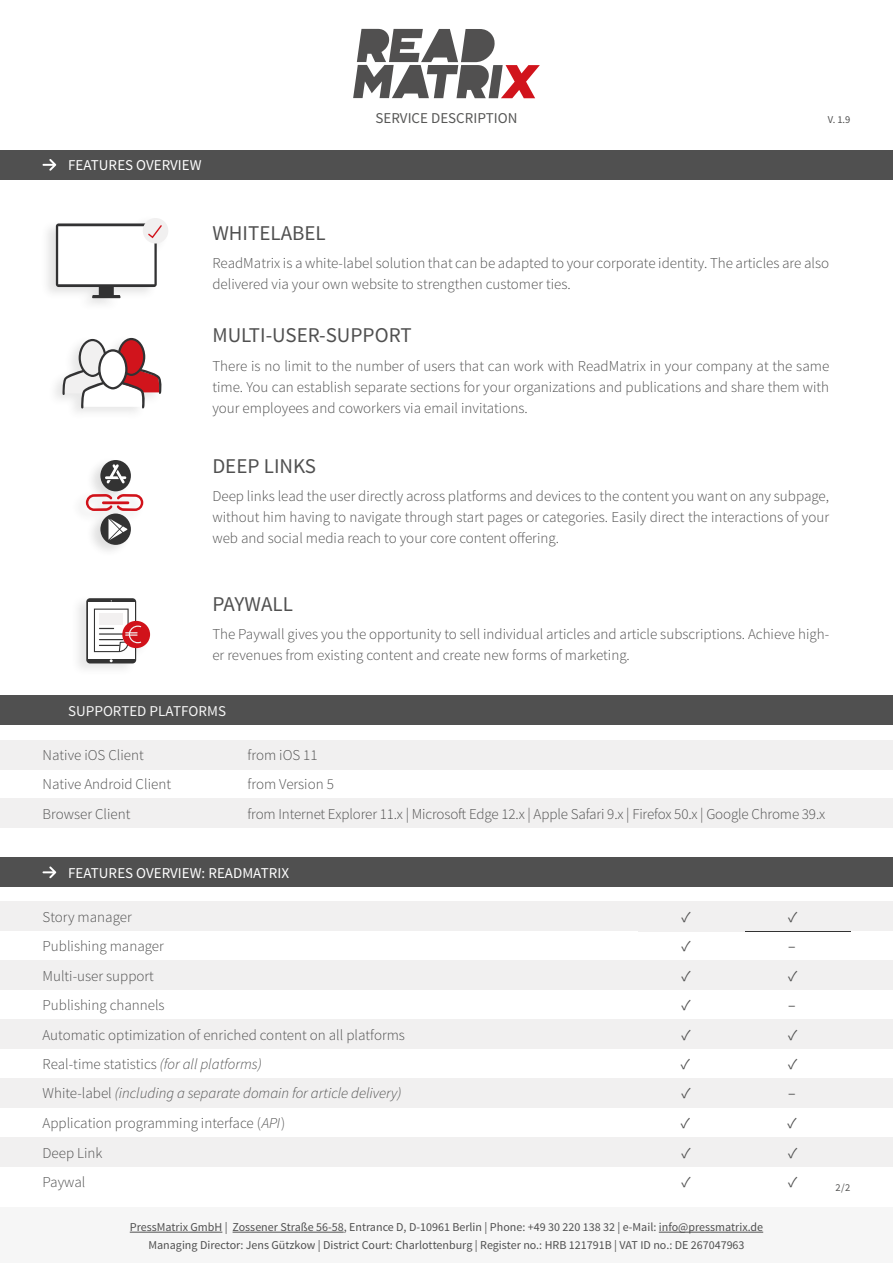
<style>
.page{position:relative;width:893px;height:1263px;background:#fff}
.page>*{position:absolute;margin:0;border:0;box-sizing:border-box;transform-origin:0 0}
.t1{font:21px "Source Sans Pro";color:#505050}
.t2{font:300 15px/21px "Source Sans Pro";color:#505050}
.t3{font:italic 300 15px "Source Sans Pro";color:#505050}
.t4{font:15px "Source Sans Pro";color:#fff}
.t5{font:15px "Source Sans Pro";color:#505050}
.t6{font:15px "Source Sans Pro";color:#575756}
.t7{font:15px "Source Sans Pro";color:#f6f6f6}
.t8{font:12px/18px "Source Sans Pro";color:#505050;text-align:center}
.t9{font:10.5px "Source Sans Pro";color:#505050}
.t10{font:10.5px "Source Sans Pro";color:#575756}
.s1{font-style:italic}
.s2{font-style:normal}
</style>
<div class="page">
<svg style="left:353px;top:29px;width:187px;height:69px"></svg>
<div style="left:0;top:1208px;width:893px;height:55px;background:#f6f6f6"></div>
<hr style="left:130px;top:1232px;width:92px;height:1px;background:#505050">
<hr style="left:233px;top:1232px;width:111px;height:1px;background:#505050">
<hr style="left:659px;top:1232px;width:104px;height:1px;background:#505050">
<div style="left:0;top:150px;width:893px;height:29px;background:#505050"></div>
<div style="left:0;top:696px;width:893px;height:29px;background:#505050"></div>
<div style="left:0;top:857px;width:893px;height:30px;background:#505050"></div>
<div style="left:744px;top:902px;width:106px;height:30px;background:#323232"></div>
<div style="left:638px;top:902px;width:106px;height:30px;background:#f1f0f0"></div>
<svg style="left:43px;top:159px;width:13px;height:12px"></svg>
<svg style="left:43px;top:866px;width:13px;height:12px"></svg>
<div style="left:0;top:740px;width:893px;height:29px;background:#f1f0f0"></div>
<div style="left:0;top:901px;width:893px;height:30px;background:#f1f0f0"></div>
<div style="left:0;top:1019px;width:893px;height:29px;background:#f1f0f0"></div>
<div style="left:0;top:799px;width:893px;height:29px;background:#f1f0f0"></div>
<div style="left:0;top:960px;width:893px;height:30px;background:#f1f0f0"></div>
<div style="left:0;top:1078px;width:893px;height:29px;background:#f1f0f0"></div>
<div style="left:41px;top:214px;width:128px;height:97px;background:#505050;opacity:.15"></div>
<div style="left:143px;top:218px;width:25px;height:25px;background:#f1f0f0;border-radius:50%"></div>
<svg style="left:56px;top:223px;width:106px;height:75px"></svg>
<div style="left:47px;top:335px;width:115px;height:85px;background:#505050;opacity:.13"></div>
<svg style="left:62px;top:338px;width:99px;height:70px"></svg>
<div style="left:0;top:1137px;width:893px;height:30px;background:#f1f0f0"></div>
<div style="left:71px;top:456px;width:73px;height:101px;background:#323232;opacity:.15"></div>
<svg style="left:86px;top:494px;width:57px;height:17px"></svg>
<hr style="left:102px;top:501px;width:27px;height:3px;background:#d1121a">
<div style="left:100px;top:460px;width:31px;height:31px;background:#333;border-radius:50%"></div>
<svg style="left:105px;top:464px;width:21px;height:19px"></svg>
<svg style="left:100px;top:513px;width:31px;height:32px"></svg>
<svg style="left:109px;top:519px;width:18px;height:21px"></svg>
<div style="left:70px;top:594px;width:80px;height:82px;background:#505050;opacity:.13"></div>
<div style="left:86px;top:598px;width:50px;height:65px;background:#333;border-radius:4px"></div>
<div style="left:88px;top:602px;width:46px;height:57px;background:#fff"></div>
<div style="left:122px;top:621px;width:28px;height:27px;background:#d1121a;border-radius:50%"></div>
<svg style="left:94px;top:609px;width:47px;height:43px"></svg>
<p class="t4" style="left:68px;top:156px;width:135px">FEATURES OVERVIEW</p>
<p class="t6" style="left:376px;top:108px;width:143px">SERVICE DESCRIPTION</p>
<p class="t9" style="left:828px;top:113px;width:24px">V. 1.9</p>
<h1 class="t1" style="left:212px;top:220px;width:115px">WHITELABEL</h1>
<p class="t2" style="left:212px;top:253px;width:618px">ReadMatrix is a white-label solution that can be adapted to your corporate identity. The articles are also delivered via your own website to strengthen customer ties.</p>
<h1 class="t1" style="left:212px;top:322px;width:201px">MULTI-USER-SUPPORT</h1>
<p class="t2" style="left:212px;top:355px;width:618px;text-align:justify">There is no limit to the number of users that can work with ReadMatrix in your company at the same time. You can establish separate sections for your organizations and publications and share them with your employees and coworkers via email invitations.</p>
<h1 class="t1" style="left:212px;top:452px;width:105px">DEEP LINKS</h1>
<p class="t2" style="left:212px;top:486px;width:618px;text-align:justify">Deep links lead the user directly across platforms and devices to the content you want on any subpage, without him having to navigate through start pages or categories. Easily direct the interactions of your web and social media reach to your core content offering.</p>
<h1 class="t1" style="left:212px;top:591px;width:82px">PAYWALL</h1>
<p class="t2" style="left:212px;top:624px;width:618px">The Paywall gives you the opportunity to sell individual articles and article subscriptions. Achieve high&shy;er revenues from existing content and create new forms of marketing.</p>
<p class="t7" style="left:68px;top:702px;width:159px">SUPPORTED PLATFORMS</p>
<p class="t2" style="left:43px;top:741px;width:130px;line-height:29.2px">Native iOS Client<br>Native Android Client<br>Browser Client</p>
<p class="t2" style="left:247px;top:741px;width:579px;line-height:29.2px">from iOS 11<br>from Version 5<br>from Internet Explorer 11.x | Microsoft Edge 12.x | Apple Safari 9.x | Firefox 50.x | Google Chrome 39.x</p>
<p class="t4" style="left:68px;top:863px;width:223px">FEATURES OVERVIEW: READMATRIX</p>
<p class="t2" style="left:43px;top:907px;width:91px">Story manager</p>
<p class="t5" style="left:682px;top:908px;width:11px">✓</p>
<p class="t5" style="left:788px;top:908px;width:11px">✓</p>
<p class="t2" style="left:43px;top:936px;width:123px">Publishing manager</p>
<p class="t5" style="left:682px;top:937px;width:11px">✓</p>
<p class="t5" style="left:788px;top:937px;width:9px">‒</p>
<p class="t2" style="left:43px;top:965px;width:113px">Multi-user support</p>
<p class="t5" style="left:682px;top:966px;width:11px">✓</p>
<p class="t5" style="left:788px;top:966px;width:11px">✓</p>
<p class="t2" style="left:43px;top:995px;width:124px">Publishing channels</p>
<p class="t5" style="left:682px;top:996px;width:11px">✓</p>
<p class="t5" style="left:788px;top:996px;width:9px">‒</p>
<p class="t2" style="left:43px;top:1024px;width:364px">Automatic optimization of enriched content on all platforms</p>
<p class="t5" style="left:682px;top:1025px;width:11px">✓</p>
<p class="t5" style="left:788px;top:1025px;width:11px">✓</p>
<p class="t2" style="left:43px;top:1053px;width:221px">Real-time statistics <span class="s1">(for all platforms)</span></p>
<p class="t5" style="left:681px;top:1055px;width:11px">✓</p>
<p class="t5" style="left:788px;top:1055px;width:11px">✓</p>
<p class="t3" style="left:43px;top:1084px;width:360px"><span class="s2">White-label</span> (including a separate domain for article delivery)</p>
<p class="t5" style="left:682px;top:1084px;width:11px">✓</p>
<p class="t5" style="left:788px;top:1084px;width:9px">‒</p>
<p class="t2" style="left:43px;top:1112px;width:244px">Application programming interface (<span class="s1">API</span>)</p>
<p class="t5" style="left:681px;top:1113px;width:11px">✓</p>
<p class="t5" style="left:787px;top:1113px;width:11px">✓</p>
<p class="t2" style="left:43px;top:1142px;width:62px">Deep Link</p>
<p class="t5" style="left:682px;top:1144px;width:11px">✓</p>
<p class="t5" style="left:788px;top:1144px;width:11px">✓</p>
<p class="t2" style="left:43px;top:1172px;width:44px">Paywal</p>
<p class="t5" style="left:682px;top:1173px;width:11px">✓</p>
<p class="t5" style="left:788px;top:1173px;width:11px">✓</p>
<p class="t8" style="left:130px;top:1218px;width:635px">PressMatrix GmbH | Zossener Straße 56-58, Entrance D, D-10961 Berlin | Phone: +49 30 220 138 32 | e-Mail: info@pressmatrix.de<br>Managing Director: Jens Gützkow | District Court: Charlottenburg | Register no.: HRB 121791B | VAT ID no.: DE 267047963</p>
<p class="t10" style="left:835px;top:1181px;width:16px">2/2</p>
</div>
